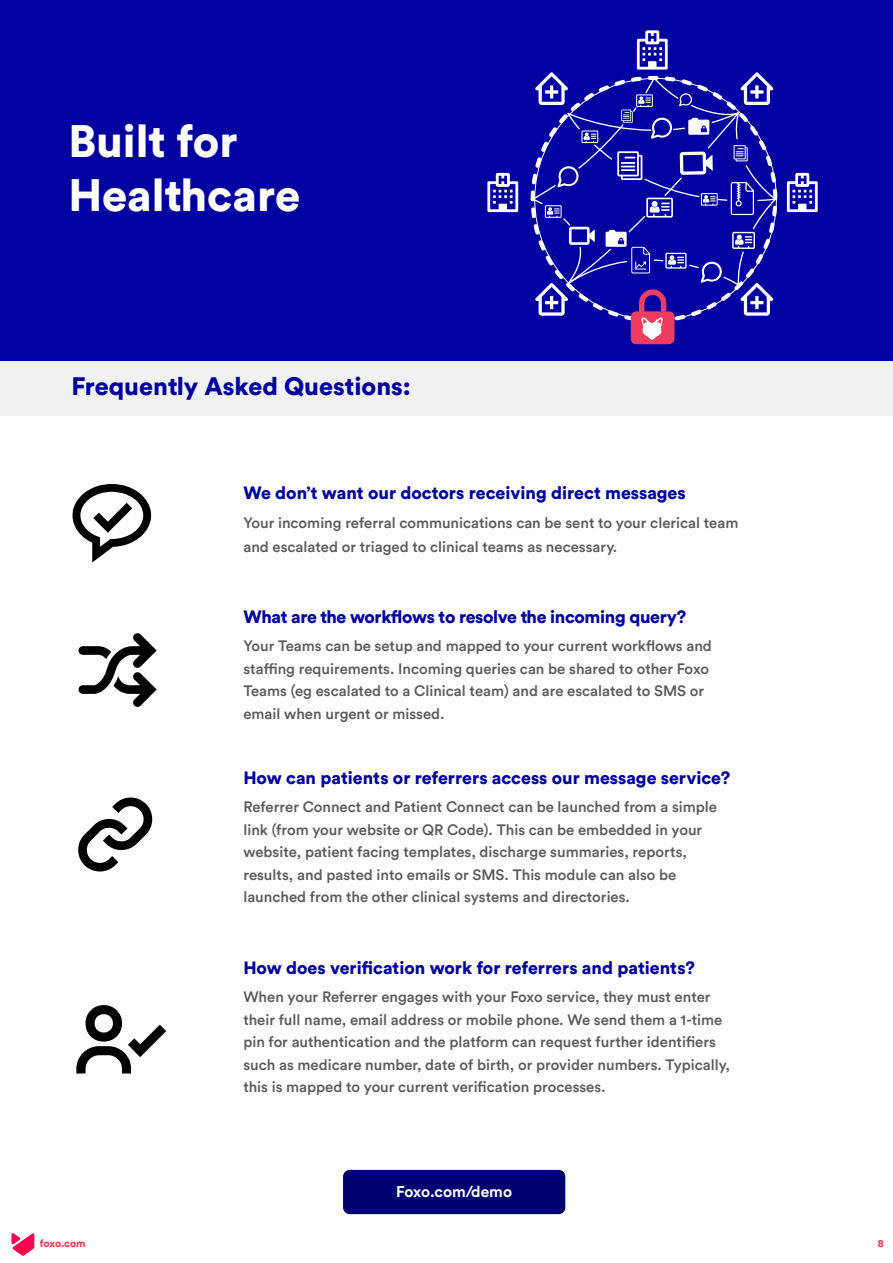
<style>
.page{position:relative;width:893px;height:1263px;background:#fff}
.page>*{position:absolute;margin:0;border:0;box-sizing:border-box;transform-origin:0 0}
.t1{font:900 45px/54px "Circular Std";color:#fff}
.t2{font:900 25.05px "Circular Std";color:#0000a0}
.t3{font:900 17.7px "Circular Std";color:#0000a0}
.t4{font:900 17.7px "Circular Std";letter-spacing:-.02em;color:#0000a0}
.t5{font:700 15.45px "Circular Std";letter-spacing:-.005em;color:#fff}
.t6{font:500 15px/22.5px "Circular Std";color:#58595b}
.t7{font:900 10.5px "Circular Std";letter-spacing:-.005em;color:#ff375b}
</style>
<div class="page">
<div style="left:342px;top:1169px;width:224px;height:46px;background:#000071;border-radius:7px"></div>
<div style="left:342px;top:1169px;width:224px;height:46px;border:1px solid #fff;border-radius:7px"></div>
<div style="left:0;top:56px;width:893px;height:360px;background:#f1f1f2"></div>
<div style="left:0;top:0;width:893px;height:360px;background:#0000a0"></div>
<svg style="left:487px;top:173px;width:31px;height:39px"></svg>
<svg style="left:787px;top:173px;width:31px;height:39px"></svg>
<svg style="left:531px;top:30px;width:247px;height:314px"></svg>
<svg style="left:73px;top:484px;width:78px;height:78px"></svg>
<svg style="left:79px;top:633px;width:78px;height:74px"></svg>
<svg style="left:78px;top:797px;width:74px;height:74px"></svg>
<svg style="left:76px;top:1005px;width:90px;height:68px"></svg>
<svg style="left:11px;top:1233px;width:24px;height:23px"></svg>
<h1 class="t1" style="left:68px;top:113px;width:233px">Built for<br>Healthcare</h1>
<h2 class="t2" style="left:71px;top:370px;width:341px">Frequently Asked Questions:</h2>
<p class="t3" style="left:243px;top:481px;width:444px">We don’t want our doctors receiving direct messages</p>
<p class="t6" style="left:243px;top:510px;width:496px;line-height:24.2px">Your incoming referral communications can be sent to your clerical team and escalated or triaged to clinical teams as necessary.</p>
<p class="t4" style="left:243px;top:605px;width:445px">What are the workflows to resolve the incoming query?</p>
<p class="t6" style="left:243px;top:634px;width:470px">Your Teams can be setup and mapped to your current workflows and staffing requirements. Incoming queries can be shared to other Foxo Teams (eg escalated to a Clinical team) and are escalated to SMS or email when urgent or missed.</p>
<p class="t3" style="left:243px;top:766px;width:488px">How can patients or referrers access our message service?</p>
<p class="t6" style="left:243px;top:796px;width:475px">Referrer Connect and Patient Connect can be launched from a simple link (from your website or QR Code). This can be embedded in your website, patient facing templates, discharge summaries, reports, results, and pasted into emails or SMS. This module can also be launched from the other clinical systems and directories.</p>
<p class="t3" style="left:243px;top:956px;width:453px">How does verification work for referrers and patients?</p>
<p class="t6" style="left:243px;top:985px;width:488px">When your Referrer engages with your Foxo service, they must enter their full name, email address or mobile phone. We send them a 1-time pin for authentication and the platform can request further identifiers such as medicare number, date of birth, or provider numbers. Typically, this is mapped to your current verification processes.</p>
<p class="t7" style="left:40px;top:1237px;width:47px">foxo.com</p>
<p class="t5" style="left:396px;top:1181px;width:117px">Foxo.com/demo</p>
<p class="t7" style="left:878px;top:1237px;width:8px">8</p>
</div>
